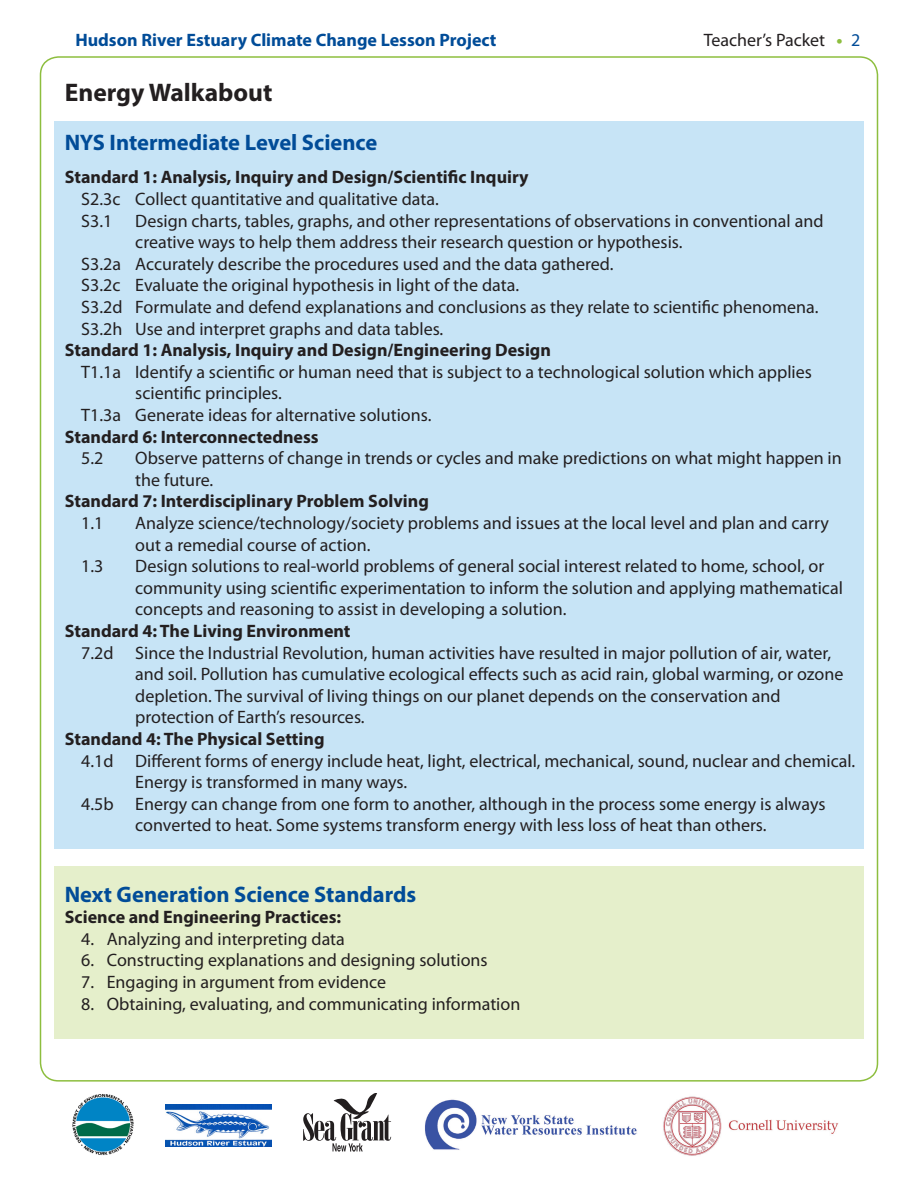
<style>
.page{position:relative;width:918px;height:1188px;background:#fff}
.page>*{position:absolute;margin:0;border:0;box-sizing:border-box;transform-origin:0 0}
.Standards_Head{font:700 25.5px "Myriad Pro";color:#231f20}
.subheads_blue{font:700 22.5px "Myriad Pro";color:#014c98}
.Indented_Standards{font:18px/21.6px "Myriad Pro";color:#231f20}
.Standard_Bold{font:700 18px "Myriad Pro";color:#231f20}
.Bullets{font:18px "Myriad Pro";color:#231f20}
.t1{font:700 18px "Myriad Pro";color:#014c98}
.t2{font:18px "Myriad Pro";color:#014c98}
.s1{font-weight:700;color:#8dbe3e}
</style>
<div class="page">
<img style="left:165px;top:1104px;width:106px;height:42px">
<img style="left:71px;top:1092px;width:64px;height:64px;border-radius:32px">
<svg style="left:304px;top:1093px;width:87px;height:59px"></svg>
<img style="left:425px;top:1099px;width:212px;height:51px">
<img style="left:663px;top:1096px;width:176px;height:60px">
<div style="left:54px;top:866px;width:810px;height:173px;background:#e5efcb"></div>
<div style="left:54px;top:122px;width:810px;height:727px;background:#c7e4f6"></div>
<p class="t1" style="left:75px;top:28px;width:423px">Hudson River Estuary Climate Change Lesson Project</p>
<p class="Indented_Standards" style="left:704px;top:29px;width:140px">Teacher’s Packet <span class="s1">•</span></p>
<p class="Standards_Head" style="left:65px;top:76px;width:209px">Energy Walkabout</p>
<p class="subheads_blue" style="left:65px;top:128px;width:314px">NYS Intermediate Level Science</p>
<p class="Standard_Bold" style="left:65px;top:166px;width:465px">Standard 1: Analysis, Inquiry and Design/Scientific Inquiry</p>
<p class="Indented_Standards" style="left:81px;top:188px;width:359px">S2.3c Collect quantitative and qualitative data.</p>
<p class="Indented_Standards" style="left:81px;top:209px;width:33px">S3.1</p>
<p class="Indented_Standards" style="left:135px;top:209px;width:690px">Design charts, tables, graphs, and other representations of observations in conventional and creative ways to help them address their research question or hypothesis.</p>
<p class="Indented_Standards" style="left:81px;top:253px;width:534px">S3.2a Accurately describe the procedures used and the data gathered.</p>
<p class="Indented_Standards" style="left:81px;top:274px;width:439px">S3.2c Evaluate the original hypothesis in light of the data.</p>
<p class="Indented_Standards" style="left:81px;top:296px;width:739px">S3.2d Formulate and defend explanations and conclusions as they relate to scientific phenomena.</p>
<p class="Indented_Standards" style="left:81px;top:317px;width:364px">S3.2h Use and interpret graphs and data tables.</p>
<p class="Standard_Bold" style="left:65px;top:338px;width:488px">Standard 1: Analysis, Inquiry and Design/Engineering Design</p>
<p class="Indented_Standards" style="left:135px;top:361px;width:678px;text-indent:-54px">T1.1a Identify a scientific or human need that is subject to a technological solution which applies scientific principles.</p>
<p class="Indented_Standards" style="left:81px;top:404px;width:352px">T1.3a Generate ideas for alternative solutions.</p>
<p class="Standard_Bold" style="left:65px;top:425px;width:255px">Standard 6: Interconnectedness</p>
<p class="Indented_Standards" style="left:81px;top:447px;width:24px">5.2</p>
<p class="Indented_Standards" style="left:135px;top:447px;width:708px">Observe patterns of change in trends or cycles and make predictions on what might happen in the future.</p>
<p class="Standard_Bold" style="left:65px;top:490px;width:366px">Standard 7: Interdisciplinary Problem Solving</p>
<p class="Indented_Standards" style="left:81px;top:512px;width:24px">1.1</p>
<p class="Indented_Standards" style="left:135px;top:512px;width:695px">Analyze science/technology/society problems and issues at the local level and plan and carry out a remedial course of action.</p>
<p class="Indented_Standards" style="left:81px;top:555px;width:24px">1.3</p>
<p class="Indented_Standards" style="left:135px;top:555px;width:709px">Design solutions to real-world problems of general social interest related to home, school, or community using scientific experimentation to inform the solution and applying mathematical concepts and reasoning to assist in developing a solution.</p>
<p class="Standard_Bold" style="left:65px;top:619px;width:287px">Standard 4: The Living Environment</p>
<p class="Indented_Standards" style="left:135px;top:641px;width:710px;text-indent:-54px">7.2d Since the Industrial Revolution, human activities have resulted in major pollution of air, water, and soil. Pollution has cumulative ecological effects such as acid rain, global warming, or ozone depletion. The survival of living things on our planet depends on the conservation and protection of Earth’s resources.</p>
<p class="Standard_Bold" style="left:65px;top:727px;width:261px">Standand 4: The Physical Setting</p>
<p class="Indented_Standards" style="left:135px;top:749px;width:722px;text-indent:-54px">4.1d Different forms of energy include heat, light, electrical, mechanical, sound, nuclear and chemical.<br>Energy is transformed in many ways.</p>
<p class="Indented_Standards" style="left:81px;top:793px;width:746px;text-align:center">4.5b Energy can change from one form to another, although in the process some energy is always converted to heat. Some systems transform energy with less loss of heat than others.</p>
<p class="t2" style="left:851px;top:29px;width:11px">2</p>
<p class="subheads_blue" style="left:65px;top:879px;width:353px">Next Generation Science Standards</p>
<p class="Standard_Bold" style="left:65px;top:905px;width:278px">Science and Engineering Practices:</p>
<p class="Bullets" style="left:81px;top:928px;width:265px">4. Analyzing and interpreting data</p>
<p class="Bullets" style="left:81px;top:949px;width:408px">6. Constructing explanations and designing solutions</p>
<p class="Bullets" style="left:81px;top:971px;width:306px">7. Engaging in argument from evidence</p>
<p class="Bullets" style="left:81px;top:992px;width:441px">8. Obtaining, evaluating, and communicating information</p>
</div>
